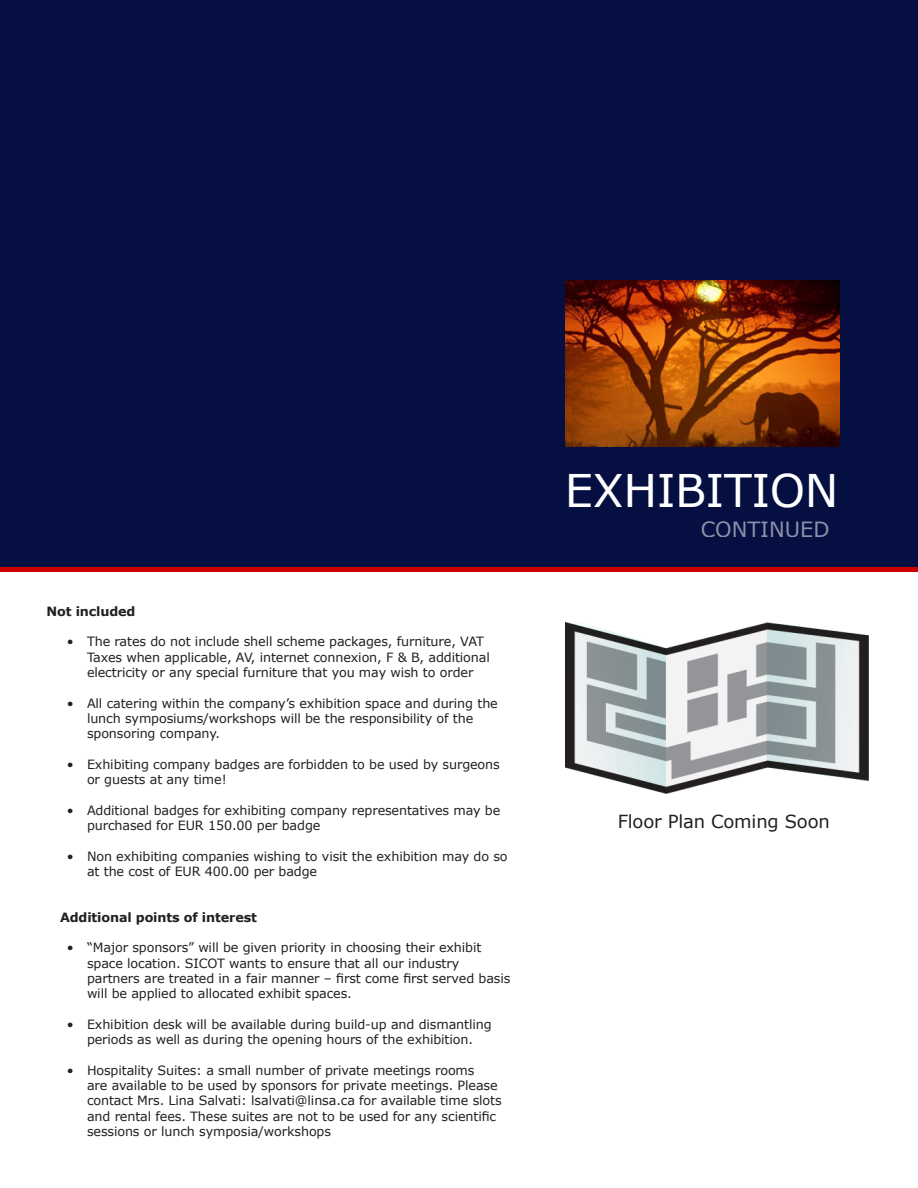
<style>
.page{position:relative;width:918px;height:1188px;background:#fff}
.page>*{position:absolute;margin:0;border:0;box-sizing:border-box;transform-origin:0 0}
.t1{font:45px "Verdana";letter-spacing:-.01em;color:#fff}
.t2{font:21px "Verdana";color:#9ba0b6}
.t3{font:18px "Verdana";letter-spacing:-.01em;color:#231f20}
.t4{font:12.75px/15.3px "Verdana";letter-spacing:-.01em;color:#231f20}
.t5{font:700 12.75px "Verdana";letter-spacing:-.01em;color:#231f20}
</style>
<div class="page">
<img style="left:566px;top:622px;width:303px;height:171px">
<div style="left:0;top:0;width:918px;height:572px;background:#050f42"></div>
<hr style="left:0;top:567px;width:918px;height:4px;background:#cc0001">
<img style="left:566px;top:280px;width:274px;height:167px">
<p class="t5" style="left:46px;top:602px;width:90px">Not included</p>
<p class="t4" style="left:87px;top:634px;width:404px;text-indent:-20px">• The rates do not include shell scheme packages, furniture, VAT<br>Taxes when applicable, AV, internet connexion, F &amp; B, additional electricity or any special furniture that you may wish to order</p>
<p class="t4" style="left:87px;top:695px;width:412px;text-indent:-20px">• All catering within the company’s exhibition space and during the lunch symposiums/workshops will be the responsibility of the sponsoring company.</p>
<p class="t4" style="left:87px;top:756px;width:414px;text-indent:-20px">• Exhibiting company badges are forbidden to be used by surgeons or guests at any time!</p>
<p class="t4" style="left:87px;top:802px;width:415px;text-indent:-20px">• Additional badges for exhibiting company representatives may be purchased for EUR 150.00 per badge</p>
<p class="t4" style="left:87px;top:848px;width:422px;text-indent:-20px">• Non exhibiting companies wishing to visit the exhibition may do so at the cost of EUR 400.00 per badge</p>
<p class="t5" style="left:60px;top:908px;width:199px">Additional points of interest</p>
<p class="t4" style="left:87px;top:940px;width:425px;text-indent:-20px">• “Major sponsors” will be given priority in choosing their exhibit space location. SICOT wants to ensure that all our industry partners are treated in a fair manner – first come first served basis will be applied to allocated exhibit spaces.</p>
<p class="t4" style="left:67px;top:1016px;width:426px;text-align:center">• Exhibition desk will be available during build-up and dismantling periods as well as during the opening hours of the exhibition.</p>
<p class="t4" style="left:87px;top:1062px;width:416px;text-indent:-20px">• Hospitality Suites: a small number of private meetings rooms<br>are available to be used by sponsors for private meetings. Please contact Mrs. Lina Salvati: lsalvati@linsa.ca for available time slots and rental fees. These suites are not to be used for any scientific sessions or lunch symposia/workshops</p>
<h1 class="t1" style="left:565px;top:462px;width:275px">EXHIBITION</h1>
<h2 class="t2" style="left:700px;top:516px;width:131px">CONTINUED</h2>
<h3 class="t3" style="left:618px;top:810px;width:214px">Floor Plan Coming Soon</h3>
</div>
